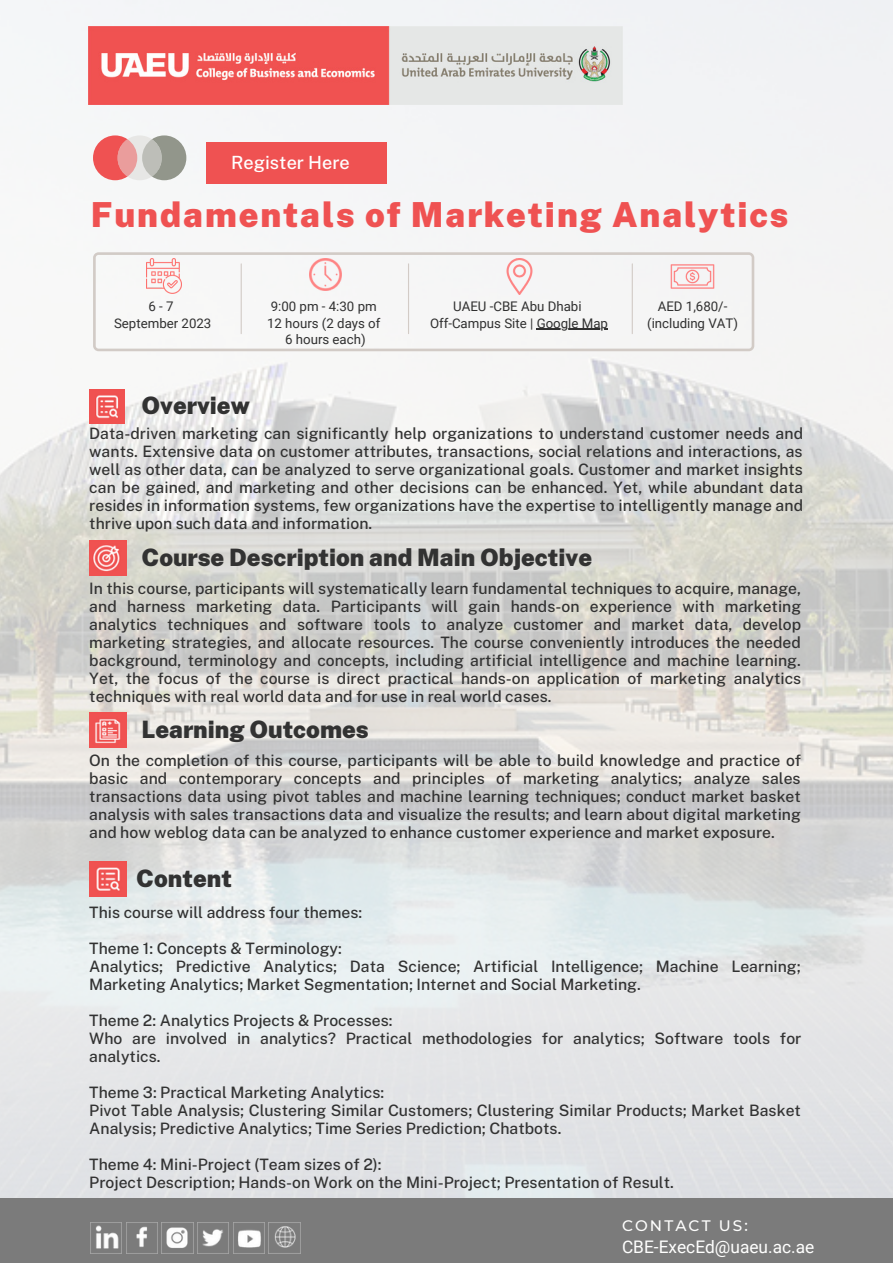
<style>
.page{position:relative;width:893px;height:1264px;background:#fff}
.page>*{position:absolute;margin:0;border:0;box-sizing:border-box;transform-origin:0 0}
.t1{font:900 34.5px "Public Sans";letter-spacing:.055em;color:#ef5252}
.t2{font:900 24px "Public Sans";color:#323232}
.t3{font:500 18.15px "Public Sans";color:#fff}
.t4{font:17.25px "Roboto";color:#fffffe}
.t5{font:500 15.75px/18px "Public Sans";color:#323232}
.t6{font:500 15.15px "Montserrat";letter-spacing:.14em;color:#fffffe}
.t7{font:13.2px/16.6px "Roboto";color:#303030;text-align:center}
</style>
<div class="page">
<img style="left:0;top:0;width:892px;height:1197px">
<img style="left:89px;top:26px;width:534px;height:79px">
<div style="left:0;top:1197px;width:892px;height:65px;background:#7b7b7b"></div>
<img style="left:91px;top:1222px;width:30px;height:27px">
<img style="left:126px;top:1222px;width:32px;height:31px">
<img style="left:162px;top:1222px;width:31px;height:26px">
<img style="left:197px;top:1222px;width:32px;height:31px">
<img style="left:233px;top:1222px;width:31px;height:31px">
<img style="left:269px;top:1222px;width:31px;height:26px">
<div style="left:93px;top:135px;width:44px;height:45px;background:#ef5252;border-radius:50%"></div>
<div style="left:142px;top:135px;width:44px;height:45px;background:#92968b;border-radius:50%"></div>
<div style="left:117px;top:135px;width:45px;height:45px;background:#e7e7e5;border-radius:50%"></div>
<svg style="left:117px;top:139px;width:20px;height:37px"></svg>
<svg style="left:142px;top:139px;width:20px;height:37px"></svg>
<div style="left:206px;top:143px;width:180px;height:41px;background:#ef5252"></div>
<svg style="left:93px;top:252px;width:661px;height:99px;fill:#f6f6f6"></svg>
<hr style="left:241px;top:264px;width:1px;height:69px;background:#d2cbc6">
<hr style="left:408px;top:264px;width:1px;height:69px;background:#d2cbc6">
<img style="left:670px;top:255px;width:44px;height:43px">
<hr style="left:631px;top:264px;width:1px;height:69px;background:#d2cbc6">
<img style="left:147px;top:259px;width:34px;height:34px">
<img style="left:501px;top:259px;width:36px;height:36px">
<img style="left:309px;top:259px;width:32px;height:31px">
<img style="left:89px;top:389px;width:35px;height:34px">
<hr style="left:536px;top:329px;width:72px;height:1px;background:#303030">
<img style="left:89px;top:540px;width:37px;height:35px">
<img style="left:89px;top:712px;width:37px;height:35px">
<img style="left:89px;top:861px;width:37px;height:35px">
<p class="t3" style="left:231px;top:152px;width:120px">Register Here</p>
<h1 class="t1" style="left:91px;top:195px;width:699px">Fundamentals of Marketing Analytics</h1>
<p class="t7" style="left:114px;top:298px;width:99px">6 - 7<br>September 2023</p>
<p class="t7" style="left:430px;top:298px;width:179px">UAEU -CBE Abu Dhabi<br>Off-Campus Site | Google Map</p>
<p class="t7" style="left:267px;top:298px;width:115px">9:00 pm - 4:30 pm<br>12 hours (2 days of<br>6 hours each)</p>
<p class="t7" style="left:647px;top:298px;width:92px">AED 1,680/- (including VAT)</p>
<h2 class="t2" style="left:141px;top:391px;width:110px">Overview</h2>
<p class="t5" style="left:89px;top:424px;width:715px;text-align:justify">Data-driven marketing can significantly help organizations to understand customer needs and wants. Extensive data on customer attributes, transactions, social relations and interactions, as well as other data, can be analyzed to serve organizational goals. Customer and market insights can be gained, and marketing and other decisions can be enhanced. Yet, while abundant data resides in information systems, few organizations have the expertise to intelligently manage and thrive upon such data and information.</p>
<h2 class="t2" style="left:141px;top:543px;width:452px">Course Description and Main Objective</h2>
<p class="t5" style="left:89px;top:579px;width:713px;text-align:justify">In this course, participants will systematically learn fundamental techniques to acquire, manage, and harness marketing data. Participants will gain hands-on experience with marketing analytics techniques and software tools to analyze customer and market data, develop marketing strategies, and allocate resources. The course conveniently introduces the needed background, terminology and concepts, including artificial intelligence and machine learning.<br>Yet, the focus of the course is direct practical hands-on application of marketing analytics techniques with real world data and for use in real world cases.</p>
<h2 class="t2" style="left:141px;top:715px;width:229px">Learning Outcomes</h2>
<p class="t5" style="left:89px;top:751px;width:713px;text-align:justify">On the completion of this course, participants will be able to build knowledge and practice of basic and contemporary concepts and principles of marketing analytics; analyze sales transactions data using pivot tables and machine learning techniques; conduct market basket analysis with sales transactions data and visualize the results; and learn about digital marketing and how weblog data can be analyzed to enhance customer experience and market exposure.</p>
<h2 class="t2" style="left:136px;top:863px;width:97px">Content</h2>
<p class="t5" style="left:89px;top:903px;width:274px">This course will address four themes:</p>
<p class="t5" style="left:89px;top:939px;width:712px">Theme 1: Concepts &amp; Terminology:<br>Analytics; Predictive Analytics; Data Science; Artificial Intelligence; Machine Learning;<br>Marketing Analytics; Market Segmentation; Internet and Social Marketing.</p>
<p class="t5" style="left:89px;top:1011px;width:713px">Theme 2: Analytics Projects &amp; Processes:<br>Who are involved in analytics? Practical methodologies for analytics; Software tools for analytics.</p>
<p class="t5" style="left:89px;top:1083px;width:713px">Theme 3: Practical Marketing Analytics:<br>Pivot Table Analysis; Clustering Similar Customers; Clustering Similar Products; Market Basket<br>Analysis; Predictive Analytics; Time Series Prediction; Chatbots.</p>
<p class="t5" style="left:89px;top:1155px;width:586px">Theme 4: Mini-Project (Team sizes of 2):<br>Project Description; Hands-on Work on the Mini-Project; Presentation of Result.</p>
<p class="t6" style="left:622px;top:1215px;width:127px">CONTACT US:</p>
<p class="t4" style="left:622px;top:1237px;width:194px">CBE-ExecEd@uaeu.ac.ae</p>
</div>
